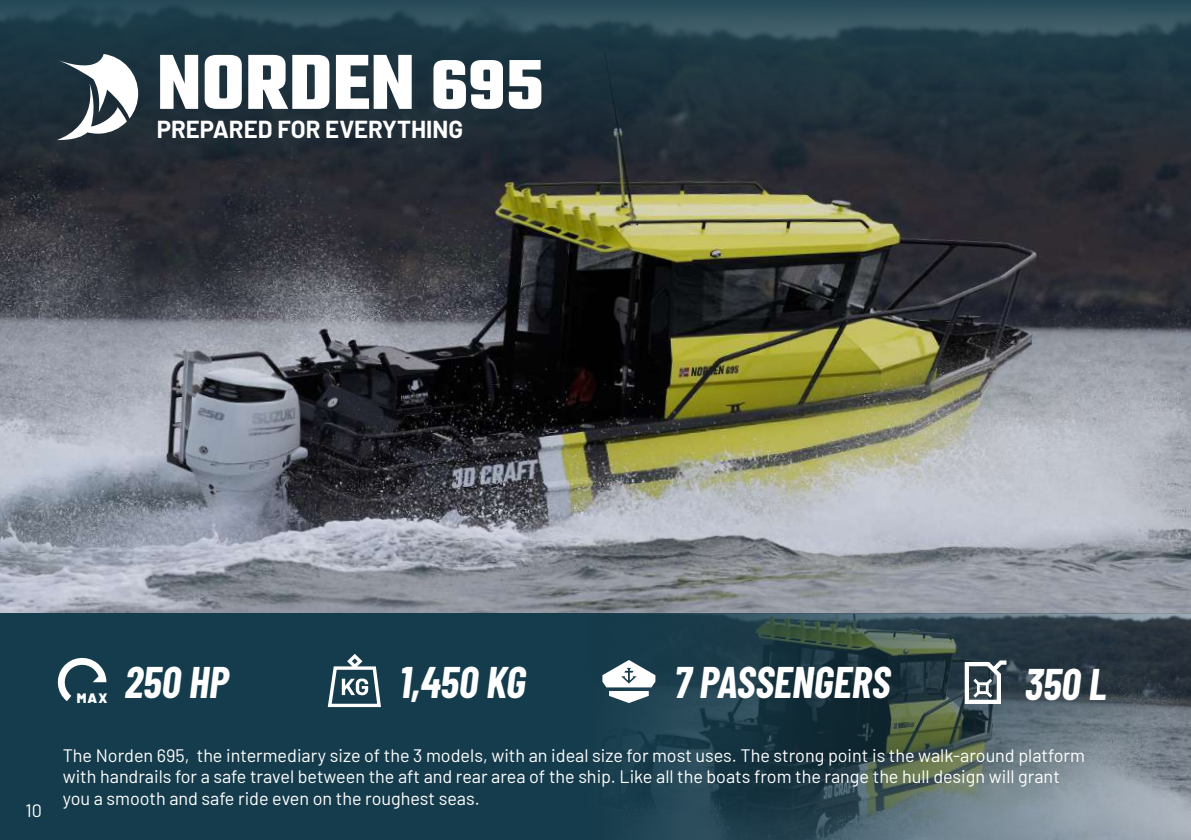
<style>
.page{position:relative;width:1191px;height:840px;background:#fff}
.page>*{position:absolute;margin:0;border:0;box-sizing:border-box;transform-origin:0 0}
.t1{font:700 84px "Teko";color:#fff}
.t2{font:italic 700 43.2px "Barlow Condensed";color:#fff}
.t3{font:700 24px "Barlow";color:#fff}
.t4{font:18px/21.6px "Barlow";color:#fff}
.t5{font:900 13.6px "Barlow";color:#fff}
.s1{font-size:76px}
</style>
<div class="page">
<img style="left:0;top:176px;width:1191px;height:437px">
<svg style="left:0;top:613px;width:1191px;height:226px;background:#294753"></svg>
<svg style="left:0;top:0;width:1191px;height:176px;background:#223540"></svg>
<svg style="left:57px;top:54px;width:81px;height:86px"></svg>
<svg style="left:328px;top:653px;width:53px;height:53px"></svg>
<svg style="left:602px;top:659px;width:53px;height:43px"></svg>
<svg style="left:964px;top:660px;width:42px;height:43px"></svg>
<svg style="left:57px;top:656px;width:49px;height:44px"></svg>
<h1 class="t1" style="left:157px;top:28px;width:388px">NORDEN <span class="s1">695</span></h1>
<h3 class="t3" style="left:157px;top:111px;width:308px">PREPARED FOR EVERYTHING</h3>
<p class="t4" style="left:26px;top:798px;width:18px">10</p>
<p class="t5" style="left:77px;top:687px;width:32px">MAX</p>
<h2 class="t2" style="left:125px;top:651px;width:105px">250 HP</h2>
<h2 class="t2" style="left:399px;top:651px;width:128px">1,450 KG</h2>
<h2 class="t2" style="left:674px;top:651px;width:218px">7 PASSENGERS</h2>
<h2 class="t2" style="left:1024px;top:653px;width:83px">350 L</h2>
<p class="t4" style="left:63px;top:742px;width:1023px">The Norden 695, the intermediary size of the 3 models, with an ideal size for most uses. The strong point is the walk-around platform with handrails for a safe travel between the aft and rear area of the ship. Like all the boats from the range the hull design will grant you a smooth and safe ride even on the roughest seas.</p>
</div>
